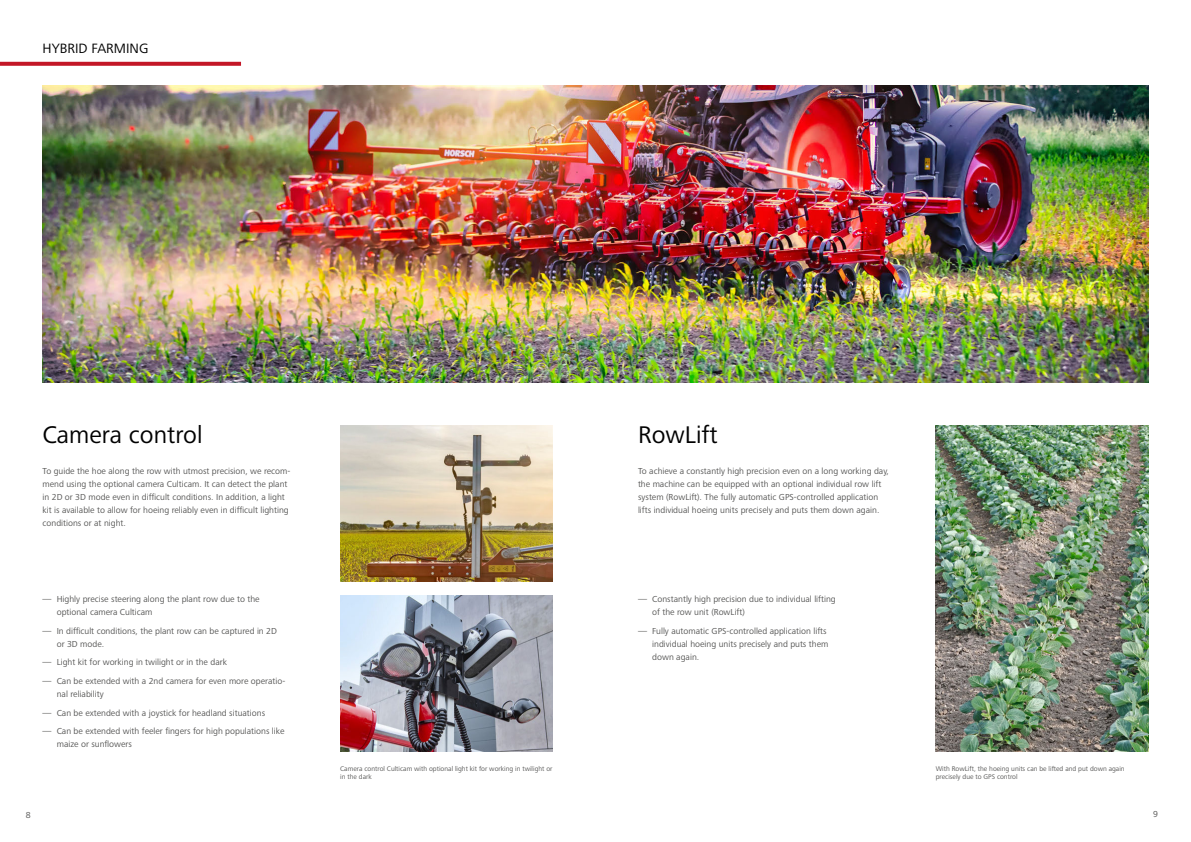
<style>
.page{position:relative;width:1191px;height:842px;background:#fff}
.page>*{position:absolute;margin:0;border:0;box-sizing:border-box;transform-origin:0 0}
.Head_Zusatzausstattung{font:25px "Frutiger Next LTW1 G";color:#000}
.Zitat_Titel{font:14px "Frutiger Next LTW1 G";color:#000}
.t1{font:9px/13px "Frutiger Next LTW1 G";color:#575756}
.t2{font:7px/8.5px "Frutiger Next LTW1 G";color:#575756}
</style>
<div class="page">
<svg style="left:0;top:62px;width:241px;height:4px"></svg>
<img style="left:935px;top:425px;width:213px;height:326px">
<img style="left:340px;top:595px;width:213px;height:156px">
<img style="left:340px;top:425px;width:213px;height:156px">
<img style="left:43px;top:85px;width:1105px;height:298px">
<p class="Zitat_Titel" style="left:43px;top:40px;width:107px">HYBRID FARMING</p>
<p class="Head_Zusatzausstattung" style="left:43px;top:421px;width:161px">Camera control</p>
<p class="t1" style="left:43px;top:465px;width:249px">To guide the hoe along the row with utmost precision, we recom&shy;mend using the optional camera Culticam. It can detect the plant in 2D or 3D mode even in difficult conditions. In addition, a light kit is available to allow for hoeing reliably even in difficult lighting conditions or at night.</p>
<p class="t1" style="left:57px;top:593px;width:204px;text-indent:-14px">― Highly precise steering along the plant row due to the optional camera Culticam</p>
<p class="t1" style="left:57px;top:624px;width:222px;text-indent:-14px">― In difficult conditions, the plant row can be captured in 2D or 3D mode.</p>
<p class="t1" style="left:43px;top:656px;width:186px">― Light kit for working in twilight or in the dark</p>
<p class="t1" style="left:57px;top:675px;width:230px;text-indent:-14px">― Can be extended with a 2nd camera for even more operatio&shy;nal reliability</p>
<p class="t1" style="left:43px;top:706px;width:224px">― Can be extended with a joystick for headland situations</p>
<p class="t1" style="left:57px;top:725px;width:229px;text-indent:-14px">― Can be extended with feeler fingers for high populations like maize or sunflowers</p>
<p class="t2" style="left:340px;top:764px;width:214px">Camera control Culticam with optional light kit for working in twilight or in the dark</p>
<p class="Head_Zusatzausstattung" style="left:638px;top:421px;width:81px">RowLift</p>
<p class="t1" style="left:638px;top:465px;width:252px">To achieve a constantly high precision even on a long working day, the machine can be equipped with an optional individual row lift system (RowLift). The fully automatic GPS-controlled application lifts individual hoeing units precisely and puts them down again.</p>
<p class="t1" style="left:652px;top:593px;width:185px;text-indent:-14px">― Constantly high precision due to individual lifting of the row unit (RowLift)</p>
<p class="t1" style="left:652px;top:624px;width:178px;text-indent:-14px">― Fully automatic GPS-controlled application lifts individual hoeing units precisely and puts them down again.</p>
<p class="t2" style="left:935px;top:764px;width:190px">With RowLift, the hoeing units can be lifted and put down again precisely due to GPS control</p>
<p class="t1" style="left:26px;top:809px;width:6px">8</p>
<p class="t1" style="left:1153px;top:808px;width:6px">9</p>
</div>
